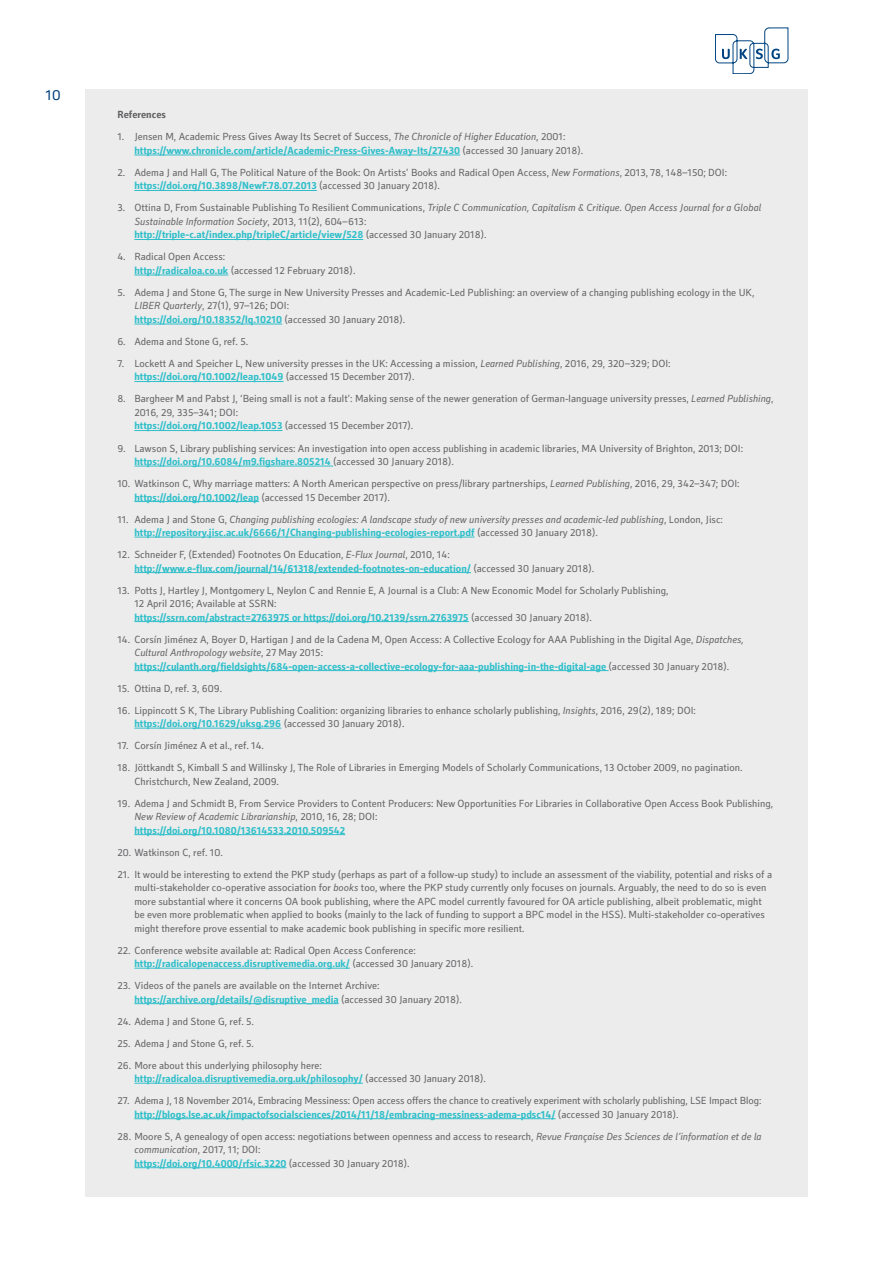
<style>
.page{position:relative;width:893px;height:1263px;background:#fff}
.page>*{position:absolute;margin:0;border:0;box-sizing:border-box;transform-origin:0 0}
.t1{font:15px "Secca Std";color:#014081}
.Reference_List{font:10.5px/13.5px "Secca Std";color:#636366}
.Reference_List-2{font:italic 10.5px/13.5px "Secca Std";color:#636366}
.Reference_List-3{font:700 10.5px "Secca Std";color:#636366}
.s1{font-style:italic}
.s2{font-weight:700;color:#2fbfca}
.s3{font-style:normal}
.s4{font-weight:700;font-style:normal;color:#2fbfca}
</style>
<div class="page">
<svg style="left:715px;top:28px;width:73px;height:46px"></svg>
<div style="left:85px;top:89px;width:723px;height:1108px;background:#ececec"></div>
<hr style="left:134px;top:155px;width:326px;height:1px;background:#2fbfca">
<hr style="left:134px;top:190px;width:183px;height:1px;background:#2fbfca">
<hr style="left:134px;top:239px;width:229px;height:1px;background:#2fbfca">
<hr style="left:134px;top:275px;width:94px;height:1px;background:#2fbfca">
<hr style="left:134px;top:324px;width:148px;height:1px;background:#2fbfca">
<hr style="left:134px;top:381px;width:150px;height:1px;background:#2fbfca">
<hr style="left:134px;top:430px;width:148px;height:1px;background:#2fbfca">
<hr style="left:134px;top:466px;width:199px;height:1px;background:#2fbfca">
<hr style="left:134px;top:501px;width:125px;height:1px;background:#2fbfca">
<hr style="left:134px;top:537px;width:341px;height:1px;background:#2fbfca">
<hr style="left:134px;top:572px;width:337px;height:1px;background:#2fbfca">
<hr style="left:134px;top:621px;width:335px;height:1px;background:#2fbfca">
<hr style="left:134px;top:670px;width:475px;height:1px;background:#2fbfca">
<hr style="left:134px;top:728px;width:147px;height:1px;background:#2fbfca">
<hr style="left:134px;top:834px;width:211px;height:1px;background:#2fbfca">
<hr style="left:134px;top:968px;width:216px;height:1px;background:#2fbfca">
<hr style="left:134px;top:1003px;width:205px;height:1px;background:#2fbfca">
<hr style="left:134px;top:1083px;width:229px;height:1px;background:#2fbfca">
<hr style="left:134px;top:1118px;width:422px;height:1px;background:#2fbfca">
<hr style="left:134px;top:1167px;width:152px;height:1px;background:#2fbfca">
<h1 class="t1" style="left:46px;top:87px;width:17px">10</h1>
<p class="Reference_List-3" style="left:117px;top:109px;width:50px">References</p>
<p class="Reference_List" style="left:134px;top:131px;width:450px;text-indent:-17px">1. Jensen M, Academic Press Gives Away Its Secret of Success, <span class="s1">The Chronicle of Higher Education</span>, 2001: <span class="s2">https://www.chronicle.com/article/Academic-Press-Gives-Away-Its/27430</span> (accessed 30 January 2018).</p>
<p class="Reference_List" style="left:134px;top:166px;width:594px;text-indent:-17px">2. Adema J and Hall G, The Political Nature of the Book: On Artists’ Books and Radical Open Access, <span class="s1">New Formations</span>, 2013, 78, 148–150; DOI: <span class="s2">https://doi.org/10.3898/NewF.78.07.2013</span> (accessed 30 January 2018).</p>
<p class="Reference_List" style="left:134px;top:202px;width:628px;text-indent:-17px">3. Ottina D, From Sustainable Publishing To Resilient Communications, <span class="s1">Triple C Communication, Capitalism &amp; Critique. Open Access Journal for a Global<br>Sustainable Information Society</span>, 2013, 11(2), 604–613:<br><span class="s2">http://triple-c.at/index.php/tripleC/article/view/528</span> (accessed 30 January 2018).</p>
<p class="Reference_List" style="left:134px;top:251px;width:222px;text-indent:-17px">4. Radical Open Access:<br><span class="s2">http://radicaloa.co.uk</span> (accessed 12 February 2018).</p>
<p class="Reference_List" style="left:134px;top:286px;width:622px;text-indent:-17px">5. Adema J and Stone G, The surge in New University Presses and Academic-Led Publishing: an overview of a changing publishing ecology in the UK,<br><span class="s1">LIBER Quarterly</span>, 27(1), 97–126; DOI:<br><span class="s2">https://doi.org/10.18352/lq.10210</span> (accessed 30 January 2018).</p>
<p class="Reference_List" style="left:117px;top:335px;width:132px">6. Adema and Stone G, ref. 5.</p>
<p class="Reference_List" style="left:134px;top:357px;width:538px;text-indent:-17px">7. Lockett A and Speicher L, New university presses in the UK: Accessing a mission, <span class="s1">Learned Publishing</span>, 2016, 29, 320–329; DOI: <span class="s2">https://doi.org/10.1002/leap.1049</span> (accessed 15 December 2017).</p>
<p class="Reference_List" style="left:134px;top:393px;width:641px;text-indent:-17px">8. Bargheer M and Pabst J, ‘Being small is not a fault’: Making sense of the newer generation of German-language university presses, <span class="s1">Learned Publishing</span>,<br>2016, 29, 335–341; DOI:<br><span class="s2">https://doi.org/10.1002/leap.1053</span> (accessed 15 December 2017).</p>
<p class="Reference_List" style="left:134px;top:442px;width:610px;text-indent:-17px">9. Lawson S, Library publishing services: An investigation into open access publishing in academic libraries, MA University of Brighton, 2013; DOI: <span class="s2">https://doi.org/10.6084/m9.figshare.805214</span> (accessed 30 January 2018).</p>
<p class="Reference_List" style="left:134px;top:477px;width:607px;text-indent:-17px">10. Watkinson C, Why marriage matters: A North American perspective on press/library partnerships, <span class="s1">Learned Publishing</span>, 2016, 29, 342–347; DOI: <span class="s2">https://doi.org/10.1002/leap</span> (accessed 15 December 2017).</p>
<p class="Reference_List-2" style="left:134px;top:513px;width:590px;text-indent:-17px"><span class="s3">11. Adema J and Stone G,</span> Changing publishing ecologies: A landscape study of new university presses and academic-led publishing<span class="s3">, London, Jisc: </span><span class="s4">http://repository.jisc.ac.uk/6666/1/Changing-publishing-ecologies-report.pdf</span> <span class="s3">(accessed 30 January 2018).</span></p>
<p class="Reference_List" style="left:134px;top:548px;width:461px;text-indent:-17px">12. Schneider F, (Extended) Footnotes On Education, <span class="s1">E-Flux Journal</span>, 2010, 14: <span class="s2">http://www.e-flux.com/journal/14/61318/extended-footnotes-on-education/</span> (accessed 30 January 2018).</p>
<p class="Reference_List" style="left:134px;top:584px;width:536px;text-indent:-17px">13. Potts J, Hartley J, Montgomery L, Neylon C and Rennie E, A Journal is a Club: A New Economic Model for Scholarly Publishing,<br>12 April 2016; Available at SSRN:<br><span class="s2">https://ssrn.com/abstract=2763975 or https://doi.org/10.2139/ssrn.2763975</span> (accessed 30 January 2018).</p>
<p class="Reference_List" style="left:134px;top:633px;width:611px;text-indent:-17px">14. Corsín Jiménez A, Boyer D, Hartigan J and de la Cadena M, Open Access: A Collective Ecology for AAA Publishing in the Digital Age, <span class="s1">Dispatches,<br>Cultural Anthropology website</span>, 27 May 2015: <span class="s2">https://culanth.org/fieldsights/684-open-access-a-collective-ecology-for-aaa-publishing-in-the-digital-age</span> (accessed 30 January 2018).</p>
<p class="Reference_List" style="left:117px;top:682px;width:106px">15. Ottina D, ref. 3, 609.</p>
<p class="Reference_List" style="left:134px;top:704px;width:563px;text-indent:-17px">16. Lippincott S K, The Library Publishing Coalition: organizing libraries to enhance scholarly publishing, <span class="s1">Insights</span>, 2016, 29(2), 189; DOI: <span class="s2">https://doi.org/10.1629/uksg.296</span> (accessed 30 January 2018).</p>
<p class="Reference_List" style="left:117px;top:739px;width:148px">17. Corsín Jiménez A et al., ref. 14.</p>
<p class="Reference_List" style="left:134px;top:761px;width:610px;text-indent:-17px">18. Jöttkandt S, Kimball S and Willinsky J, The Role of Libraries in Emerging Models of Scholarly Communications, 13 October 2009, no pagination.<br>Christchurch, New Zealand, 2009.</p>
<p class="Reference_List" style="left:134px;top:797px;width:640px;text-indent:-17px">19. Adema J and Schmidt B, From Service Providers to Content Producers: New Opportunities For Libraries in Collaborative Open Access Book Publishing,<br><span class="s1">New Review of Academic Librarianship</span>, 2010, 16, 28; DOI:<br><span class="s2">https://doi.org/10.1080/13614533.2010.509542</span></p>
<p class="Reference_List" style="left:117px;top:846px;width:107px">20. Watkinson C, ref. 10.</p>
<p class="Reference_List" style="left:134px;top:868px;width:639px;text-indent:-17px">21. It would be interesting to extend the PKP study (perhaps as part of a follow-up study) to include an assessment of the viability, potential and risks of a multi-stakeholder co-operative association for <span class="s1">books</span> too, where the PKP study currently only focuses on journals. Arguably, the need to do so is even more substantial where it concerns OA book publishing, where the APC model currently favoured for OA article publishing, albeit problematic, might be even more problematic when applied to books (mainly to the lack of funding to support a BPC model in the HSS). Multi-stakeholder co-operatives might therefore prove essential to make academic book publishing in specific more resilient.</p>
<p class="Reference_List" style="left:134px;top:944px;width:340px;text-indent:-17px">22. Conference website available at: Radical Open Access Conference: <span class="s2">http://radicalopenaccess.disruptivemedia.org.uk/</span> (accessed 30 January 2018).</p>
<p class="Reference_List" style="left:134px;top:979px;width:329px;text-indent:-17px">23. Videos of the panels are available on the Internet Archive: <span class="s2">https://archive.org/details/@disruptive_media</span> (accessed 30 January 2018).</p>
<p class="Reference_List" style="left:117px;top:1015px;width:138px">24. Adema J and Stone G, ref. 5.</p>
<p class="Reference_List" style="left:117px;top:1037px;width:138px">25. Adema J and Stone G, ref. 5.</p>
<p class="Reference_List" style="left:134px;top:1059px;width:353px;text-indent:-17px">26. More about this underlying philosophy here: <span class="s2">http://radicaloa.disruptivemedia.org.uk/philosophy/</span> (accessed 30 January 2018).</p>
<p class="Reference_List" style="left:134px;top:1094px;width:628px;text-indent:-17px">27. Adema J, 18 November 2014, Embracing Messiness: Open access offers the chance to creatively experiment with scholarly publishing, LSE Impact Blog: <span class="s2">http://blogs.lse.ac.uk/impactofsocialsciences/2014/11/18/embracing-messiness-adema-pdsc14/</span> (accessed 30 January 2018).</p>
<p class="Reference_List" style="left:134px;top:1130px;width:629px;text-indent:-17px">28. Moore S, A genealogy of open access: negotiations between openness and access to research, <span class="s1">Revue Française Des Sciences de l’information et de la communication</span>, 2017, 11; DOI:<br><span class="s2">https://doi.org/10.4000/rfsic.3220</span> (accessed 30 January 2018).</p>
</div>
